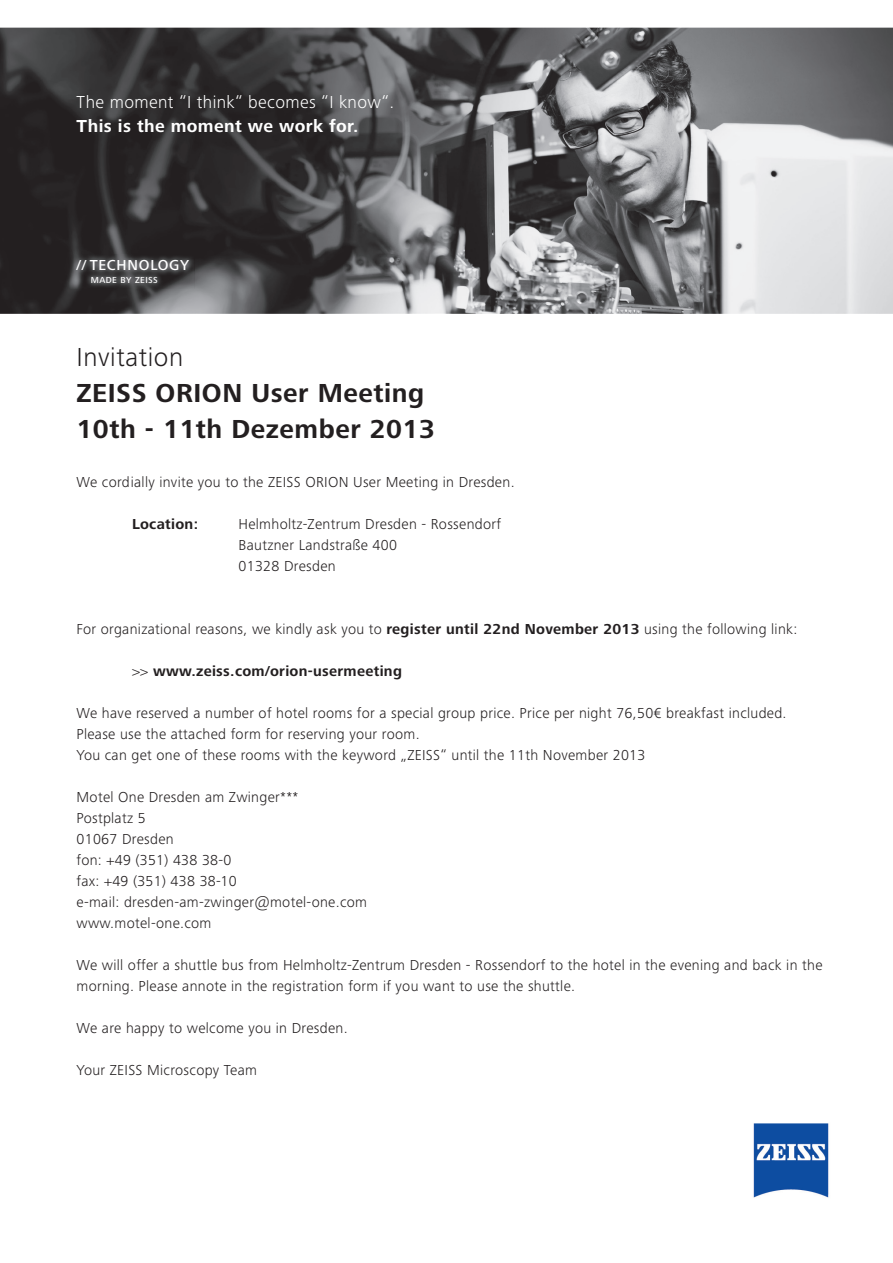
<style>
.page{position:relative;width:893px;height:1263px;background:#fff}
.page>*{position:absolute;margin:0;border:0;box-sizing:border-box;transform-origin:0 0}
.t1{font:700 27px/36px "Zeiss Frutiger Next Pro";letter-spacing:.02em;color:#231f20}
.t2{font:300 27px "Zeiss Frutiger Next Pro";letter-spacing:.02em;color:#231f20}
.t3{font:300 18px "Zeiss Frutiger Next Pro";letter-spacing:.02em;color:#fff}
.t4{font:700 18px "Zeiss Frutiger Next Pro";letter-spacing:.02em;color:#fff}
.t5{font:300 15px/21px "Zeiss Frutiger Next Pro";letter-spacing:.02em;color:#231f20}
.t6{font:700 15px "Zeiss Frutiger Next Pro";letter-spacing:.02em;color:#231f20}
.t7{font:500 15px "Zeiss Frutiger Next Pro";letter-spacing:.05em;color:#fff}
.t8{font:500 9px "Zeiss Frutiger Next Pro";letter-spacing:.05em;color:#fff}
.s1{font-weight:700}
.s2{font-weight:300}
</style>
<div class="page">
<img style="left:0;top:28px;width:893px;height:286px">
<img style="left:71px;top:254px;width:123px;height:35px">
<img style="left:753px;top:1123px;width:76px;height:75px">
<p class="t3" style="left:77px;top:92px;width:319px">The moment “I think“ becomes “I know“.</p>
<p class="t4" style="left:77px;top:116px;width:283px">This is the moment we work for.</p>
<p class="t7" style="left:77px;top:257px;width:114px">// TECHNOLOGY</p>
<p class="t8" style="left:91px;top:274px;width:69px">MADE BY ZEISS</p>
<h1 class="t2" style="left:77px;top:342px;width:108px">Invitation</h1>
<h1 class="t1" style="left:77px;top:375px;width:360px">ZEISS ORION User Meeting<br>10th - 11th Dezember 2013</h1>
<p class="t5" style="left:77px;top:472px;width:440px">We cordially invite you to the ZEISS ORION User Meeting in Dresden.</p>
<p class="t6" style="left:132px;top:516px;width:68px">Location:</p>
<p class="t5" style="left:239px;top:514px;width:264px">Helmholtz-Zentrum Dresden - Rossendorf<br>Bautzner Landstraße 400<br>01328 Dresden</p>
<p class="t5" style="left:77px;top:619px;width:722px">For organizational reasons, we kindly ask you to <span class="s1">register until 22nd November 2013</span> using the following link:</p>
<p class="t6" style="left:132px;top:663px;width:271px"><span class="s2">&gt;&gt;</span> www.zeiss.com/orion-usermeeting</p>
<p class="t5" style="left:77px;top:703px;width:712px">We have reserved a number of hotel rooms for a special group price. Price per night 76,50€ breakfast included.<br>Please use the attached form for reserving your room.<br>You can get one of these rooms with the keyword „ZEISS“ until the 11th November 2013</p>
<p class="t5" style="left:77px;top:787px;width:292px">Motel One Dresden am Zwinger***<br>Postplatz 5<br>01067 Dresden<br>fon: +49 (351) 438 38-0<br>fax: +49 (351) 438 38-10<br>e-mail: dresden-am-zwinger@motel-one.com www.motel-one.com</p>
<p class="t5" style="left:77px;top:955px;width:747px">We will offer a shuttle bus from Helmholtz-Zentrum Dresden - Rossendorf to the hotel in the evening and back in the morning. Please annote in the registration form if you want to use the shuttle.</p>
<p class="t5" style="left:77px;top:1018px;width:273px">We are happy to welcome you in Dresden.</p>
<p class="t5" style="left:77px;top:1060px;width:182px">Your ZEISS Microscopy Team</p>
</div>
